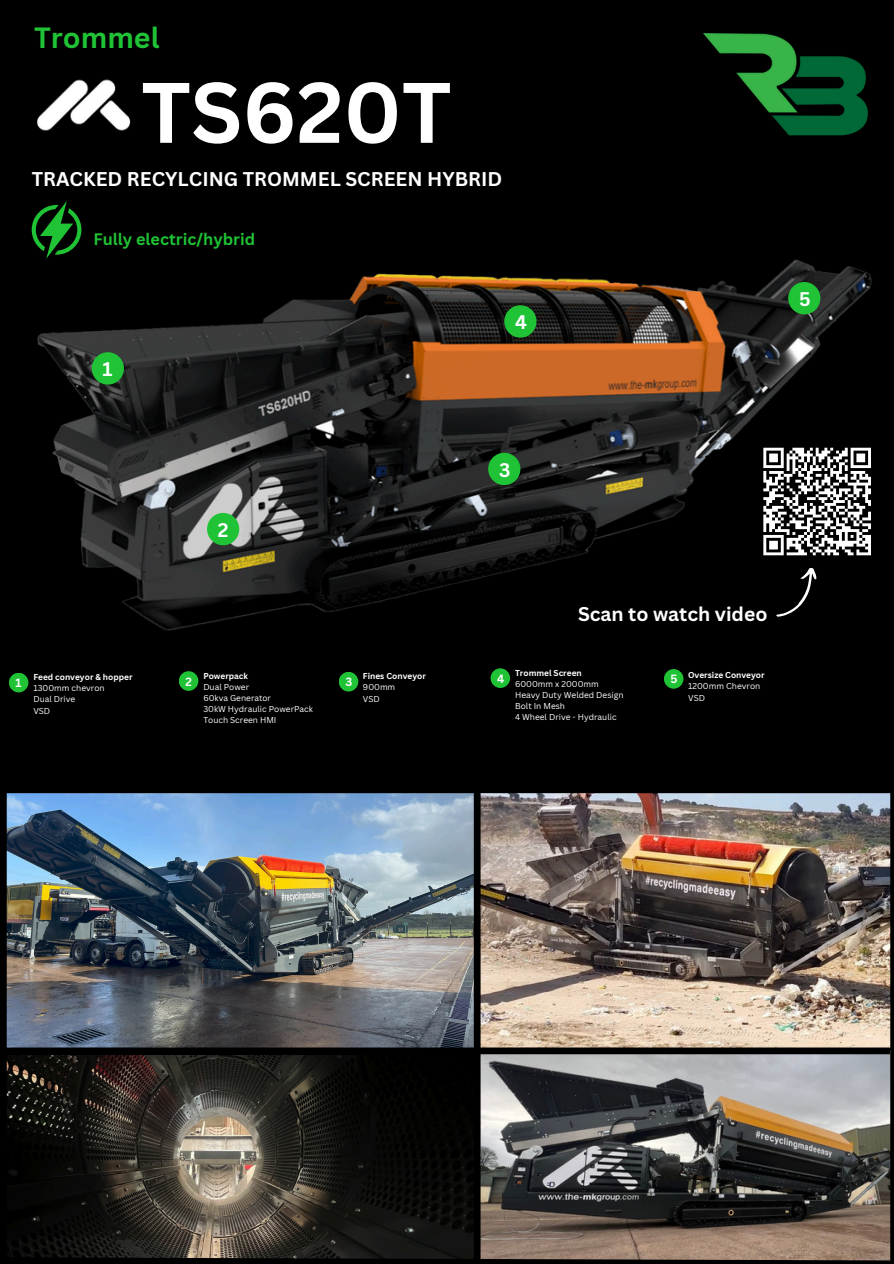
<style>
.page{position:relative;width:894px;height:1264px;background:#fff}
.page>*{position:absolute;margin:0;border:0;box-sizing:border-box;transform-origin:0 0}
.t1{font:700 83.7px "Canva Sans";color:#fff}
.t2{font:700 28.5px "Canva Sans";color:#1fc335}
.t3{font:700 19.35px "Canva Sans";color:#fff}
.t4{font:700 19.2px "Canva Sans";color:#fff}
.t5{font:700 16.2px "Canva Sans";color:#1fc335}
.t6{font:700 11.7px "Canva Sans";color:#fff}
.t7{font:8.25px "Canva Sans";color:#fff}
.t8{font:700 8.25px "Canva Sans";color:#fff}
</style>
<div class="page">
<div style="left:0;top:0;width:893px;height:1263px;background:#000"></div>
<img style="left:703px;top:33px;width:165px;height:103px">
<img style="left:37px;top:79px;width:94px;height:52px">
<div style="left:9px;top:672px;width:19px;height:20px;background:#1fc335;border-radius:50%"></div>
<div style="left:338px;top:672px;width:20px;height:19px;background:#1fc335;border-radius:50%"></div>
<div style="left:663px;top:669px;width:20px;height:19px;background:#1fc335;border-radius:50%"></div>
<div style="left:179px;top:671px;width:19px;height:19px;background:#1fc335;border-radius:50%"></div>
<div style="left:490px;top:668px;width:20px;height:20px;background:#1fc335;border-radius:50%"></div>
<svg style="left:32px;top:201px;width:49px;height:58px"></svg>
<img style="left:37px;top:260px;width:835px;height:370px">
<div style="left:757px;top:442px;width:119px;height:119px;background:#000"></div>
<svg style="left:763px;top:447px;width:108px;height:109px"></svg>
<svg style="left:775px;top:564px;width:46px;height:61px"></svg>
<img style="left:480px;top:1054px;width:410px;height:199px">
<img style="left:7px;top:793px;width:466px;height:254px">
<img style="left:7px;top:1055px;width:466px;height:198px">
<img style="left:480px;top:793px;width:410px;height:254px">
<svg style="left:10px;top:1253px;width:881px;height:8px"></svg>
<div style="left:92px;top:352px;width:32px;height:32px;background:#1fc335;border-radius:50%"></div>
<div style="left:207px;top:513px;width:32px;height:32px;background:#1fc335;border-radius:50%"></div>
<div style="left:488px;top:453px;width:32px;height:32px;background:#1fc335;border-radius:50%"></div>
<div style="left:504px;top:305px;width:32px;height:32px;background:#1fc335;border-radius:50%"></div>
<div style="left:788px;top:282px;width:32px;height:32px;background:#1fc335;border-radius:50%"></div>
<p class="t2" style="left:34px;top:18px;width:127px">Trommel</p>
<p class="t1" style="left:141px;top:53px;width:311px">TS620T</p>
<p class="t3" style="left:32px;top:165px;width:472px">TRACKED RECYLCING TROMMEL SCREEN HYBRID</p>
<h3 class="t5" style="left:93px;top:228px;width:163px">Fully electric/hybrid</h3>
<p class="t4" style="left:103px;top:355px;width:12px">1</p>
<p class="t4" style="left:515px;top:308px;width:13px">4</p>
<p class="t4" style="left:798px;top:285px;width:13px">5</p>
<h1 class="t6" style="left:15px;top:674px;width:8px">1</h1>
<p class="t8" style="left:33px;top:671px;width:101px">Feed conveyor &amp; hopper</p>
<h3 class="t7" style="left:33px;top:682px;width:73px">1300mm chevron</h3>
<p class="t7" style="left:33px;top:693px;width:43px">Dual Drive</p>
<p class="t7" style="left:33px;top:704px;width:18px">VSD</p>
<p class="t4" style="left:218px;top:516px;width:12px">2</p>
<p class="t4" style="left:499px;top:456px;width:13px">3</p>
<p class="t3" style="left:578px;top:600px;width:191px">Scan to watch video</p>
<p class="t8" style="left:515px;top:667px;width:68px">Trommel Screen</p>
<p class="t7" style="left:515px;top:678px;width:85px">6000mm x 2000mm</p>
<p class="t7" style="left:515px;top:689px;width:110px">Heavy Duty Welded Design</p>
<p class="t7" style="left:515px;top:700px;width:52px">Bolt In Mesh</p>
<p class="t7" style="left:515px;top:711px;width:103px">4 Wheel Drive - Hydraulic</p>
<p class="t8" style="left:203px;top:670px;width:46px">Powerpack</p>
<p class="t7" style="left:203px;top:681px;width:47px">Dual Power</p>
<p class="t7" style="left:203px;top:692px;width:69px">60kva Generator</p>
<p class="t7" style="left:203px;top:703px;width:111px">30kW Hydraulic PowerPack</p>
<p class="t7" style="left:203px;top:714px;width:75px">Touch Screen HMI</p>
<p class="t8" style="left:363px;top:670px;width:64px">Fines Conveyor</p>
<h4 class="t7" style="left:363px;top:681px;width:34px">900mm</h4>
<p class="t7" style="left:363px;top:692px;width:18px">VSD</p>
<p class="t6" style="left:497px;top:670px;width:9px">4</p>
<p class="t6" style="left:185px;top:673px;width:8px">2</p>
<p class="t6" style="left:670px;top:671px;width:8px">5</p>
<p class="t6" style="left:345px;top:673px;width:8px">3</p>
<p class="t8" style="left:688px;top:669px;width:78px">Oversize Conveyor</p>
<p class="t7" style="left:688px;top:680px;width:74px">1200mm Chevron</p>
<p class="t7" style="left:688px;top:691px;width:18px">VSD</p>
</div>
